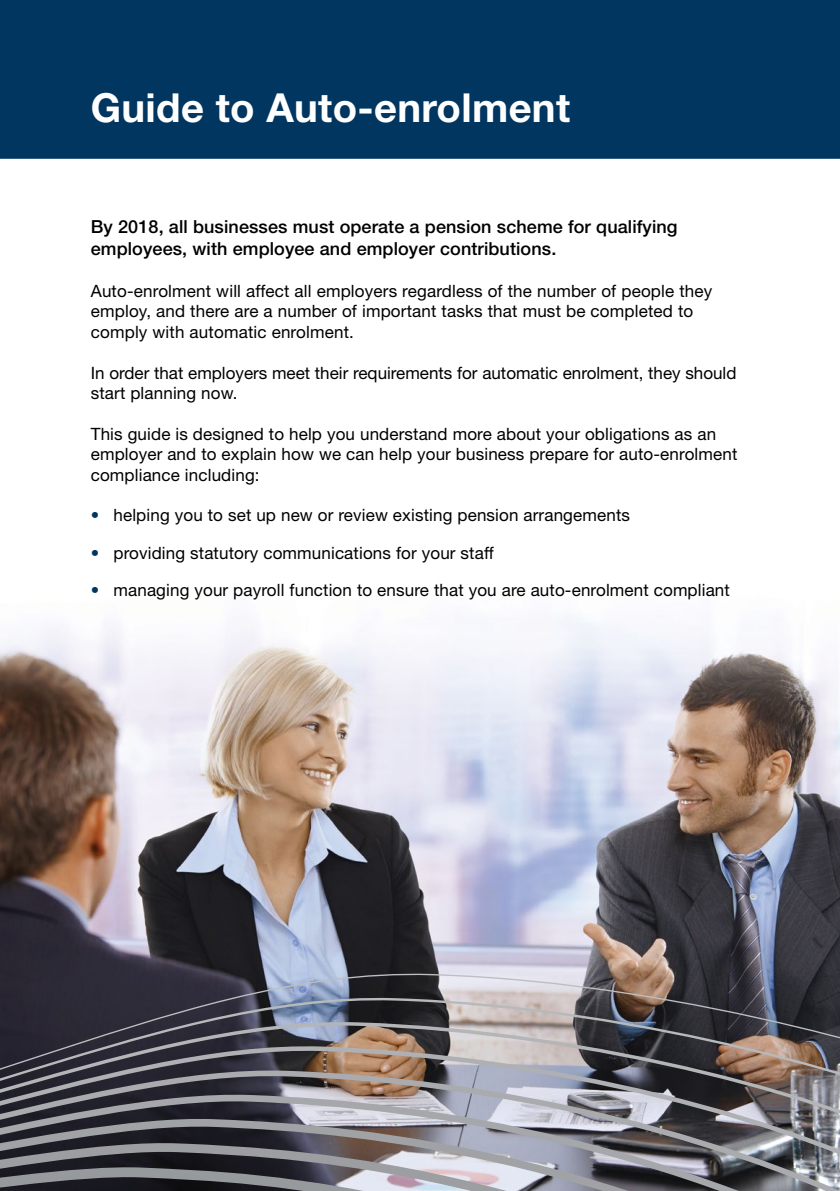
<style>
.page{position:relative;width:840px;height:1191px;background:#fff}
.page>*{position:absolute;margin:0;border:0;box-sizing:border-box;transform-origin:0 0}
.t1{font:700 40px "Helvetica Neue";letter-spacing:.01em;color:#fff}
.t2{font:500 18px/21.6px "Helvetica Neue";letter-spacing:.005em;color:#000}
.t3{font:17px/20.4px "Helvetica Neue";letter-spacing:.01em;color:#000}
.s1{color:#003660}
</style>
<div class="page">
<img style="left:0;top:614px;width:839px;height:352px">
<div style="left:0;top:0;width:839px;height:159px;background:#003660"></div>
<svg style="left:0;top:966px;width:839px;height:25px;background:#65636c"></svg>
<svg style="left:0;top:991px;width:839px;height:25px;background:#55545c"></svg>
<svg style="left:0;top:1016px;width:839px;height:25px;background:#5a585f"></svg>
<svg style="left:0;top:1041px;width:839px;height:25px;background:#6f6565"></svg>
<svg style="left:0;top:1066px;width:839px;height:25px;background:#6a6569"></svg>
<svg style="left:0;top:1091px;width:839px;height:25px;background:#818088"></svg>
<svg style="left:0;top:1116px;width:839px;height:26px;background:#74737a"></svg>
<svg style="left:0;top:1142px;width:839px;height:16px;background:#75747a"></svg>
<svg style="left:0;top:1158px;width:839px;height:33px;background:#73737a"></svg>
<h1 class="t1" style="left:91px;top:83px;width:480px">Guide to Auto-enrolment</h1>
<p class="t2" style="left:91px;top:216px;width:588px">By 2018, all businesses must operate a pension scheme for qualifying employees, with employee and employer contributions.</p>
<p class="t3" style="left:91px;top:280px;width:622px">Auto-enrolment will affect all employers regardless of the number of people they employ, and there are a number of important tasks that must be completed to comply with automatic enrolment.</p>
<p class="t3" style="left:91px;top:362px;width:646px">In order that employers meet their requirements for automatic enrolment, they should start planning now.</p>
<p class="t3" style="left:91px;top:423px;width:647px">This guide is designed to help you understand more about your obligations as an employer and to explain how we can help your business prepare for auto-enrolment compliance including:</p>
<p class="t3" style="left:91px;top:505px;width:540px"><span class="s1">•</span> helping you to set up new or review existing pension arrangements</p>
<p class="t3" style="left:91px;top:542px;width:404px"><span class="s1">•</span> providing statutory communications for your staff</p>
<p class="t3" style="left:91px;top:580px;width:640px"><span class="s1">•</span> managing your payroll function to ensure that you are auto-enrolment compliant</p>
</div>
